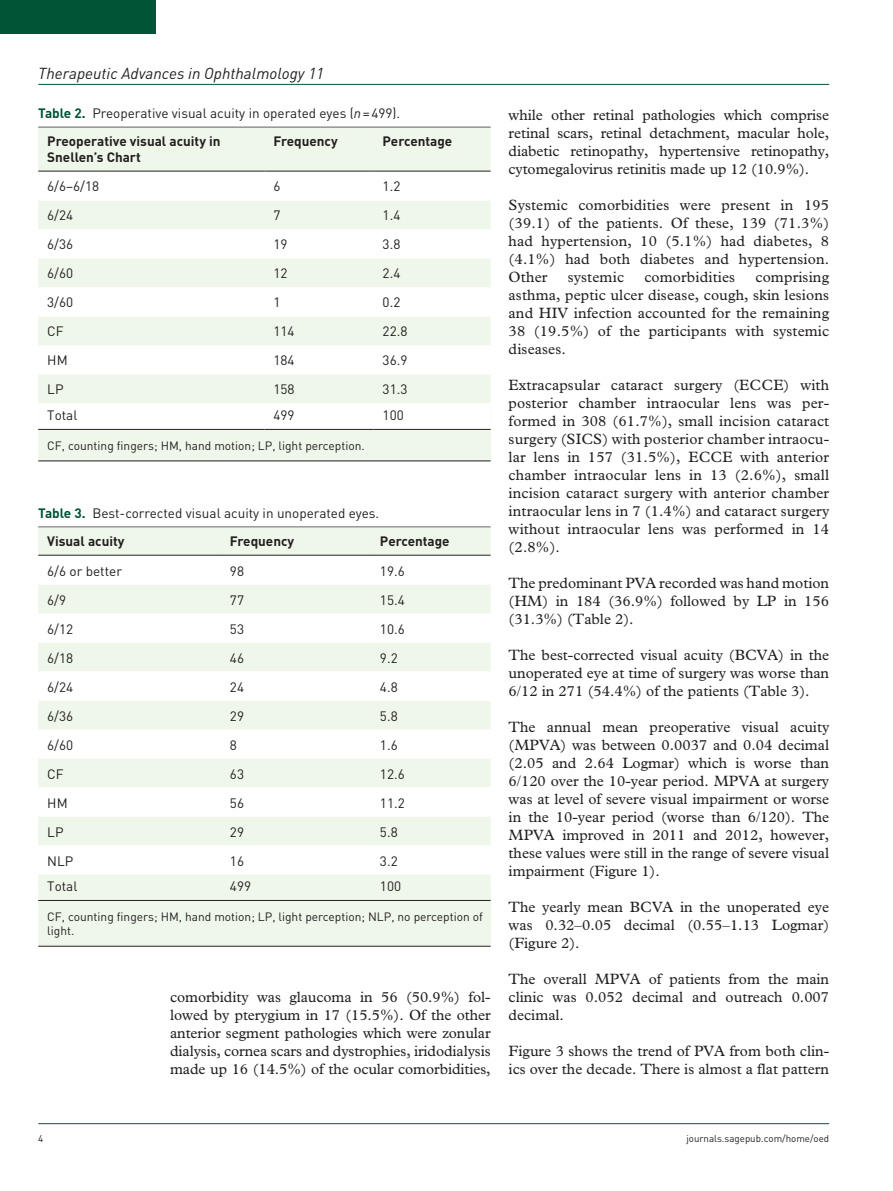
<style>
.page{position:relative;width:893px;height:1191px;background:#fff}
.page>*{position:absolute;margin:0;border:0;box-sizing:border-box;transform-origin:0 0}
.t1{font:italic 15.75px "DIN";color:#231f20}
.t2{font:15px/18px "Plantin Std";color:#231f20;text-align:justify}
.t3{font:13.5px/28.5px "DIN";color:#231f20}
.t4{font:700 13.5px "DIN";color:#231f20}
.t5{font:12px/14.2px "DIN";color:#231f20}
.t6{font:9.75px "DIN";color:#231f20}
.s1{font-weight:700;color:#015436}
.s2{font-style:italic}
.s3{font-weight:700}
</style>
<div class="page">
<hr style="left:38px;top:84px;width:791px;height:1px;background:#015436">
<hr style="left:38px;top:1123px;width:791px;height:1px;background:#015436">
<div style="left:0;top:0;width:155px;height:34px;background:#015436"></div>
<div style="left:38px;top:890px;width:453px;height:55px;background:#eff7ea"></div>
<div style="left:38px;top:406px;width:453px;height:55px;background:#eff7ea"></div>
<hr style="left:38px;top:127px;width:453px;height:1px;background:#231f20">
<hr style="left:38px;top:460px;width:453px;height:1px;background:#231f20">
<div style="left:38px;top:128px;width:453px;height:43px;background:#eff7ea"></div>
<svg style="left:38px;top:201px;width:453px;height:228px"></svg>
<hr style="left:38px;top:171px;width:226px;height:1px;background:#231f20">
<hr style="left:264px;top:171px;width:110px;height:1px;background:#231f20">
<hr style="left:374px;top:171px;width:117px;height:1px;background:#231f20">
<hr style="left:38px;top:429px;width:226px;height:1px;background:#231f20">
<hr style="left:264px;top:429px;width:110px;height:1px;background:#231f20">
<hr style="left:374px;top:429px;width:117px;height:1px;background:#231f20">
<hr style="left:38px;top:526px;width:453px;height:1px;background:#231f20">
<hr style="left:38px;top:945px;width:453px;height:1px;background:#231f20">
<div style="left:38px;top:527px;width:453px;height:363px;background:#eff7ea"></div>
<svg style="left:38px;top:556px;width:453px;height:318px"></svg>
<hr style="left:38px;top:555px;width:183px;height:1px;background:#231f20">
<hr style="left:221px;top:555px;width:150px;height:1px;background:#231f20">
<hr style="left:371px;top:555px;width:120px;height:1px;background:#231f20">
<hr style="left:38px;top:900px;width:183px;height:1px;background:#231f20">
<hr style="left:221px;top:900px;width:150px;height:1px;background:#231f20">
<hr style="left:371px;top:900px;width:120px;height:1px;background:#231f20">
<p class="t1" style="left:38px;top:63px;width:287px">Therapeutic Advances in Ophthalmology 11</p>
<p class="t3" style="left:47px;top:98px;width:354px;text-indent:-9px"><span class="s1">Table 2.</span> Preoperative visual acuity in operated eyes (<span class="s2">n</span>=499).<br><span class="s3">Preoperative visual acuity in</span></p>
<p class="t4" style="left:47px;top:148px;width:95px">Snellen’s Chart</p>
<p class="t4" style="left:273px;top:133px;width:66px">Frequency</p>
<p class="t4" style="left:383px;top:133px;width:71px">Percentage</p>
<p class="t3" style="left:47px;top:172px;width:53px">6/6–6/18</p>
<p class="t3" style="left:273px;top:172px;width:9px">6</p>
<p class="t3" style="left:383px;top:172px;width:19px">1.2</p>
<p class="t3" style="left:47px;top:201px;width:27px">6/24</p>
<p class="t3" style="left:273px;top:201px;width:9px">7</p>
<p class="t3" style="left:383px;top:201px;width:19px">1.4</p>
<p class="t3" style="left:47px;top:230px;width:27px">6/36</p>
<p class="t3" style="left:273px;top:230px;width:16px">19</p>
<p class="t3" style="left:383px;top:230px;width:19px">3.8</p>
<p class="t3" style="left:47px;top:259px;width:27px">6/60</p>
<p class="t3" style="left:273px;top:259px;width:16px">12</p>
<p class="t3" style="left:383px;top:259px;width:19px">2.4</p>
<p class="t3" style="left:47px;top:288px;width:27px">3/60</p>
<p class="t3" style="left:273px;top:288px;width:9px">1</p>
<p class="t3" style="left:383px;top:288px;width:19px">0.2</p>
<p class="t3" style="left:47px;top:317px;width:18px">CF</p>
<p class="t3" style="left:273px;top:317px;width:23px">114</p>
<p class="t3" style="left:383px;top:317px;width:26px">22.8</p>
<p class="t3" style="left:47px;top:346px;width:22px">HM</p>
<p class="t3" style="left:273px;top:346px;width:23px">184</p>
<p class="t3" style="left:383px;top:346px;width:26px">36.9</p>
<p class="t3" style="left:47px;top:375px;width:18px">LP</p>
<p class="t3" style="left:273px;top:375px;width:23px">158</p>
<p class="t3" style="left:383px;top:375px;width:26px">31.3</p>
<p class="t3" style="left:47px;top:401px;width:32px">Total</p>
<p class="t3" style="left:273px;top:401px;width:23px">499</p>
<p class="t3" style="left:383px;top:401px;width:23px">100</p>
<p class="t5" style="left:47px;top:438px;width:319px">CF, counting fingers; HM, hand motion; LP, light perception.</p>
<p class="t3" style="left:47px;top:498px;width:333px;text-indent:-9px"><span class="s1">Table 3.</span> Best-corrected visual acuity in unoperated eyes.<br><span class="s3">Visual acuity</span></p>
<p class="t4" style="left:230px;top:532px;width:66px">Frequency</p>
<p class="t4" style="left:380px;top:532px;width:71px">Percentage</p>
<p class="t3" style="left:47px;top:556px;width:76px">6/6 or better</p>
<p class="t3" style="left:230px;top:556px;width:16px">98</p>
<p class="t3" style="left:380px;top:556px;width:26px">19.6</p>
<p class="t3" style="left:47px;top:585px;width:20px">6/9</p>
<p class="t3" style="left:230px;top:585px;width:16px">77</p>
<p class="t3" style="left:380px;top:585px;width:26px">15.4</p>
<p class="t3" style="left:47px;top:614px;width:27px">6/12</p>
<p class="t3" style="left:230px;top:614px;width:16px">53</p>
<p class="t3" style="left:380px;top:614px;width:26px">10.6</p>
<p class="t3" style="left:47px;top:643px;width:27px">6/18</p>
<p class="t3" style="left:230px;top:643px;width:16px">46</p>
<p class="t3" style="left:380px;top:643px;width:19px">9.2</p>
<p class="t3" style="left:47px;top:672px;width:27px">6/24</p>
<p class="t3" style="left:230px;top:672px;width:16px">24</p>
<p class="t3" style="left:380px;top:672px;width:19px">4.8</p>
<p class="t3" style="left:47px;top:701px;width:27px">6/36</p>
<p class="t3" style="left:230px;top:701px;width:16px">29</p>
<p class="t3" style="left:380px;top:701px;width:19px">5.8</p>
<p class="t3" style="left:47px;top:730px;width:27px">6/60</p>
<p class="t3" style="left:230px;top:730px;width:9px">8</p>
<p class="t3" style="left:380px;top:730px;width:19px">1.6</p>
<p class="t3" style="left:47px;top:759px;width:18px">CF</p>
<p class="t3" style="left:230px;top:759px;width:16px">63</p>
<p class="t3" style="left:380px;top:759px;width:26px">12.6</p>
<p class="t3" style="left:47px;top:788px;width:22px">HM</p>
<p class="t3" style="left:230px;top:788px;width:16px">56</p>
<p class="t3" style="left:380px;top:788px;width:26px">11.2</p>
<p class="t3" style="left:47px;top:817px;width:18px">LP</p>
<p class="t3" style="left:230px;top:817px;width:16px">29</p>
<p class="t3" style="left:380px;top:817px;width:19px">5.8</p>
<p class="t3" style="left:47px;top:846px;width:28px">NLP</p>
<p class="t3" style="left:230px;top:846px;width:16px">16</p>
<p class="t3" style="left:380px;top:846px;width:19px">3.2</p>
<p class="t3" style="left:47px;top:872px;width:32px">Total</p>
<p class="t3" style="left:230px;top:872px;width:23px">499</p>
<p class="t3" style="left:380px;top:872px;width:23px">100</p>
<p class="t5" style="left:47px;top:909px;width:437px">CF, counting fingers; HM, hand motion; LP, light perception; NLP, no perception of light.</p>
<p class="t2" style="left:170px;top:988px;width:322px">comorbidity was glaucoma in 56 (50.9%) fol&shy;lowed by pterygium in 17 (15.5%). Of the other anterior segment pathologies which were zonular dialysis, cornea scars and dystrophies, iridodialysis made up 16 (14.5%) of the ocular comorbidities,</p>
<p class="t2" style="left:509px;top:106px;width:322px">while other retinal pathologies which comprise retinal scars, retinal detachment, macular hole, diabetic retinopathy, hypertensive retinopathy, cytomegalovirus retinitis made up 12 (10.9%).</p>
<p class="t2" style="left:509px;top:196px;width:322px">Systemic comorbidities were present in 195 (39.1) of the patients. Of these, 139 (71.3%) had hypertension, 10 (5.1%) had diabetes, 8 (4.1%) had both diabetes and hypertension.<br>Other</p>
<p class="t2" style="left:509px;top:268px;width:322px;text-indent:247px">comprising asthma, peptic ulcer disease, cough, skin lesions and HIV infection accounted for the remaining 38 (19.5%) of the participants with systemic diseases.</p>
<p class="t2" style="left:509px;top:376px;width:322px">Extracapsular cataract surgery (ECCE) with posterior chamber intraocular lens was per&shy;formed in 308 (61.7%), small incision cataract surgery (SICS) with posterior chamber intraocu&shy;lar lens in 157 (31.5%), ECCE with anterior chamber intraocular lens in 13 (2.6%), small incision cataract surgery with anterior chamber intraocular lens in 7 (1.4%) and cataract surgery without intraocular lens was performed in 14 (2.8%).</p>
<p class="t2" style="left:509px;top:574px;width:322px">The predominant PVA recorded was hand motion (HM) in 184 (36.9%) followed by LP in 156 (31.3%) (Table 2).</p>
<p class="t2" style="left:509px;top:646px;width:322px">The best-corrected visual acuity (BCVA) in the unoperated eye at time of surgery was worse than 6/12 in 271 (54.4%) of the patients (Table 3).</p>
<p class="t2" style="left:509px;top:718px;width:322px">The annual mean preoperative visual acuity (MPVA) was between 0.0037 and 0.04 decimal (2.05 and 2.64 Logmar) which is worse than 6/120 over the 10-year period. MPVA at surgery was at level of severe visual impairment or worse in the 10-year period (worse than 6/120). The MPVA improved in 2011 and 2012, however, these values were still in the range of severe visual impairment (Figure 1).</p>
<p class="t2" style="left:509px;top:898px;width:322px">The yearly mean BCVA in the unoperated eye was 0.32–0.05 decimal (0.55–1.13 Logmar) (Figure 2).</p>
<p class="t2" style="left:509px;top:970px;width:322px">The overall MPVA of patients from the main clinic was 0.052 decimal and outreach 0.007 decimal.</p>
<p class="t2" style="left:509px;top:1042px;width:322px">Figure 3 shows the trend of PVA from both clin&shy;ics over the decade. There is almost a flat pattern</p>
<p class="t2" style="left:568px;top:268px;width:58px">systemic</p>
<p class="t2" style="left:644px;top:268px;width:92px">comorbidities</p>
<p class="t6" style="left:38px;top:1132px;width:7px">4</p>
<p class="t6" style="left:686px;top:1132px;width:144px">journals.sagepub.com/home/oed</p>
</div>
